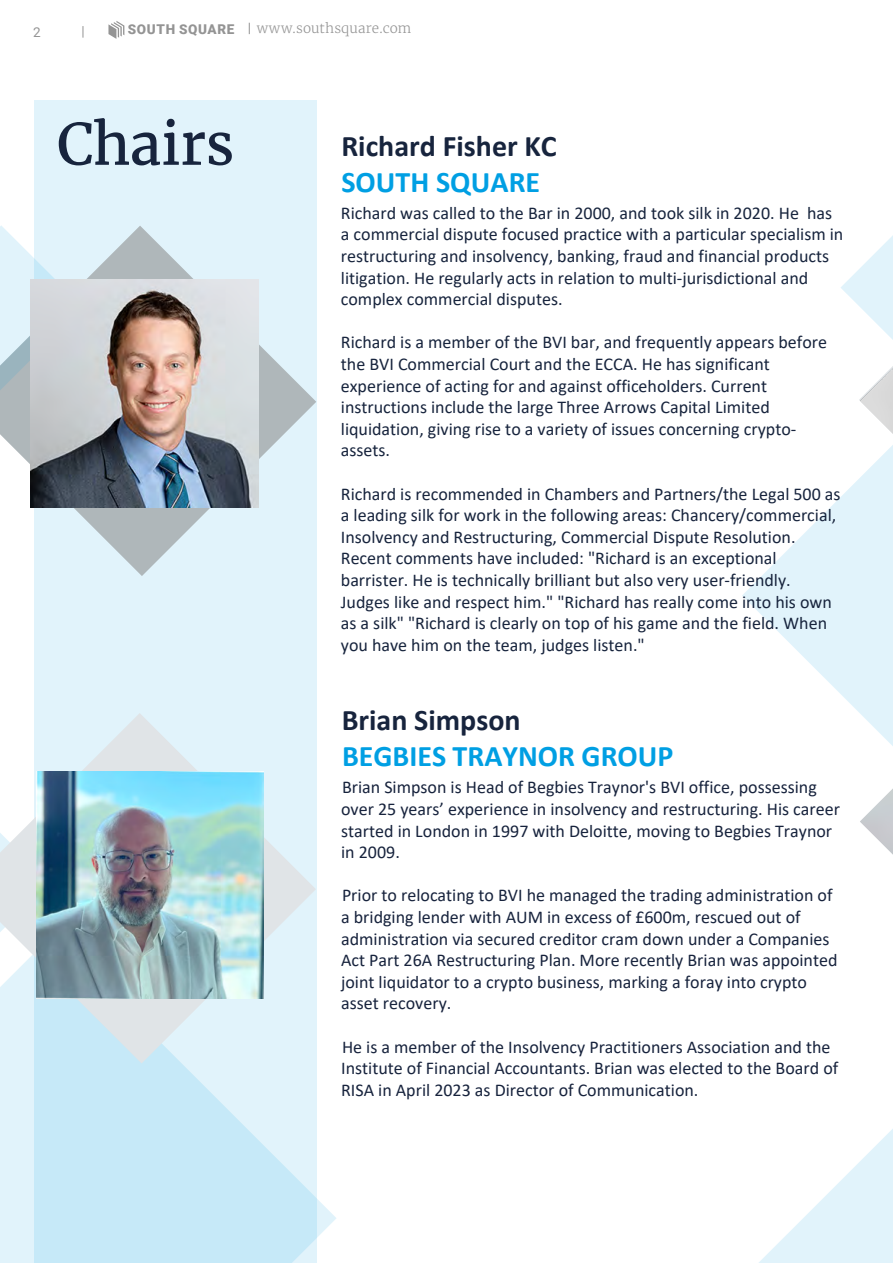
<style>
.page{position:relative;width:893px;height:1263px;background:#fff}
.page>*{position:absolute;margin:0;border:0;box-sizing:border-box;transform-origin:0 0}
.t1{font:57px "Merriweather";letter-spacing:-.015em;color:#17243d}
.t2{font:700 30px/36px "Calibri";color:#009fe3}
.t3{font:700 30px "Calibri";color:#17243d}
.t4{font:18px/21.6px "Calibri";color:#17243d}
.t5{font:18px/21.6px "Calibri";color:#17233d}
.t6{font:300 13.5px "Merriweather";letter-spacing:.005em;color:#949494}
.t7{font:900 13.5px "Roboto";letter-spacing:.045em;color:#949494}
.t8{font:13.5px "Roboto";color:#949494}
.s1{color:#17243d}
</style>
<div class="page">
<svg style="left:108px;top:21px;width:16px;height:18px"></svg>
<svg style="left:83px;top:26px;width:1px;height:12px"></svg>
<div style="left:34px;top:100px;width:282px;height:1163px;background:#e1f3fb"></div>
<svg style="left:0;top:934px;width:336px;height:329px;fill:#c6e9f8"></svg>
<svg style="left:0;top:226px;width:316px;height:350px"></svg>
<img style="left:860px;top:789px;width:32px;height:65px">
<svg style="left:742px;top:446px;width:150px;height:299px;fill:#e6f5fc"></svg>
<svg style="left:841px;top:236px;width:51px;height:103px"></svg>
<svg style="left:0;top:225px;width:83px;height:168px"></svg>
<svg style="left:759px;top:1130px;width:133px;height:133px"></svg>
<svg style="left:0;top:713px;width:316px;height:350px"></svg>
<img style="left:30px;top:280px;width:228px;height:228px">
<img style="left:859px;top:367px;width:33px;height:66px">
<img style="left:36px;top:771px;width:228px;height:228px">
<p class="t8" style="left:33px;top:23px;width:9px">2</p>
<p class="t7" style="left:128px;top:19px;width:108px">SOUTH SQUARE</p>
<p class="t6" style="left:257px;top:20px;width:156px">www.southsquare.com</p>
<h1 class="t1" style="left:57px;top:109px;width:179px">Chairs</h1>
<h2 class="t3" style="left:341px;top:125px;width:217px">Richard Fisher KC</h2>
<h2 class="t2" style="left:341px;top:163px;width:200px">SOUTH SQUARE</h2>
<p class="t4" style="left:341px;top:201px;width:504px">Richard was called to the Bar in 2000, and took silk in 2020. He has a commercial dispute focused practice with a particular specialism in restructuring and insolvency, banking, fraud and financial products litigation. He regularly acts in relation to multi-jurisdictional and complex commercial disputes.</p>
<p class="t4" style="left:341px;top:331px;width:488px">Richard is a member of the BVI bar, and frequently appears before the BVI Commercial Court and the ECCA. He has significant experience of acting for and against officeholders. Current instructions include the large Three Arrows Capital Limited liquidation, giving rise to a variety of issues concerning crypto&shy;assets.</p>
<p class="t4" style="left:341px;top:482px;width:501px">Richard is recommended in Chambers and Partners/the Legal 500 as a leading silk for work in the following areas: Chancery/commercial, Insolvency and Restructuring, Commercial Dispute Resolution.<br>Recent comments have included: "Richard is an exceptional barrister. He is technically brilliant but also very user-friendly.<br>Judges like and respect him." "Richard has really come into his own as a silk" "Richard is clearly on top of his game and the field. When you have him on the team, judges listen."</p>
<h2 class="t2" style="left:342px;top:702px;width:333px"><span class="s1">B</span><span class="s1">rian Simpson<br></span>BEGBIES TRAYNOR GROUP</h2>
<p class="t5" style="left:341px;top:776px;width:500px">Brian Simpson is Head of Begbies Traynor's BVI office, possessing over 25 years’ experience in insolvency and restructuring. His career started in London in 1997 with Deloitte, moving to Begbies Traynor in 2009.</p>
<p class="t5" style="left:341px;top:884px;width:498px">Prior to relocating to BVI he managed the trading administration of a bridging lender with AUM in excess of £600m, rescued out of administration via secured creditor cram down under a Companies Act Part 26A Restructuring Plan. More recently Brian was appointed joint liquidator to a crypto business, marking a foray into crypto asset recovery.</p>
<p class="t5" style="left:341px;top:1035px;width:498px">He is a member of the Insolvency Practitioners Association and the<br>Institute of Financial Accountants. Brian was elected to the Board of<br>RISA in April 2023 as Director of Communication.</p>
</div>
